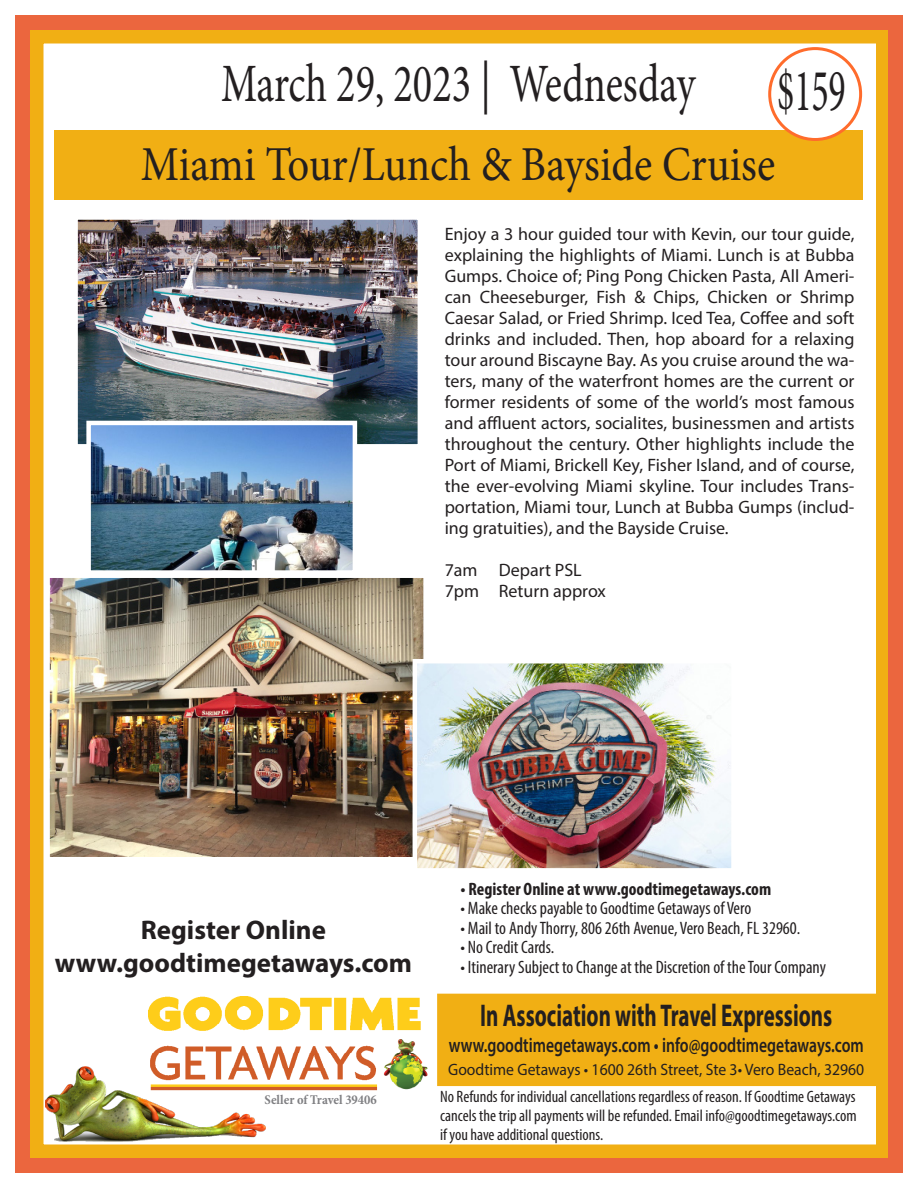
<style>
.page{position:relative;width:918px;height:1188px;background:#fff}
.page>*{position:absolute;margin:0;border:0;box-sizing:border-box;transform-origin:0 0}
.t1{font:60px "Minion Pro";color:#231f20;scale:.6 1}
.t2{font:54px "Minion Pro";color:#231f20;scale:.75 1}
.t3{font:48.75px "Minion Pro";color:#231f20;scale:.88 1}
.t4{font:700 31.5px "Myriad Pro";color:#231f20;scale:.67 1}
.t5{font:700 27px "Myriad Pro";color:#231f20}
.t6{font:600 20.7px "Myriad Pro";color:#231f20;scale:.76 1}
.t7{font:18px/21px "Myriad Pro";color:#231f20;text-align:justify}
.t8{font:condensed 18px "Myriad Pro";color:#231f20}
.t9{font:700 condensed 18px "Myriad Pro";color:#231f20}
.t10{font:condensed 16.5px/18.8px "Myriad Pro";color:#231f20;text-align:justify}
.t11{font:16.5px "Myriad Pro";color:#231f20;scale:.95 1}
.t12{font:700 condensed 13.5px "Minion Pro";color:#808083}
</style>
<div class="page">
<div style="left:54px;top:130px;width:808px;height:70px;background:#f1af14"></div>
<div style="left:770px;top:49px;width:91px;height:90px;background:#fff;border-radius:50%"></div>
<div style="left:768px;top:47px;width:94px;height:94px;border:3px solid #ff6c2c;border-radius:50%"></div>
<img style="left:78px;top:220px;width:339px;height:224px">
<div style="left:73px;top:215px;width:349px;height:234px;border:4px solid #fff"></div>
<img style="left:50px;top:578px;width:373px;height:278px">
<div style="left:45px;top:573px;width:383px;height:288px;border:4px solid #fff"></div>
<img style="left:91px;top:426px;width:261px;height:144px">
<div style="left:86px;top:421px;width:271px;height:154px;border:4px solid #fff"></div>
<img style="left:418px;top:664px;width:313px;height:204px">
<div style="left:413px;top:659px;width:323px;height:214px;border:4px solid #fff"></div>
<div style="left:28px;top:28px;width:863px;height:1132px;border:15px solid #f1af14"></div>
<div style="left:15px;top:15px;width:888px;height:1158px;border:15px solid #eb663e"></div>
<img style="left:149px;top:996px;width:278px;height:94px">
<div style="left:437px;top:994px;width:439px;height:92px;background:#f1af14"></div>
<img style="left:45px;top:1067px;width:220px;height:75px">
<p class="t2" style="left:221px;top:47px;width:634px">March 29, 2023 | Wednesday</p>
<p class="t1" style="left:777px;top:50px;width:116px">$159</p>
<p class="t3" style="left:141px;top:132px;width:723px">Miami Tour/Lunch &amp; Bayside Cruise</p>
<p class="t7" style="left:445px;top:223px;width:411px">Enjoy a 3 hour guided tour with Kevin, our tour guide, explaining the highlights of Miami. Lunch is at Bubba Gumps. Choice of; Ping Pong Chicken Pasta, All Ameri&shy;can Cheeseburger, Fish &amp; Chips, Chicken or Shrimp Caesar Salad, or Fried Shrimp. Iced Tea, Coffee and soft drinks and included. Then, hop aboard for a relaxing tour around Biscayne Bay. As you cruise around the wa&shy;ters, many of the waterfront homes are the current or former residents of some of the world’s most famous and affluent actors, socialites, businessmen and artists throughout the century. Other highlights include the Port of Miami, Brickell Key, Fisher Island, and of course, the ever-evolving Miami skyline. Tour includes Trans&shy;portation, Miami tour, Lunch at Bubba Gumps (includ&shy;ing gratuities), and the Bayside Cruise.</p>
<p class="t7" style="left:445px;top:559px;width:139px">7am Depart PSL</p>
<p class="t7" style="left:445px;top:580px;width:163px">7pm Return approx</p>
<p class="t5" style="left:141px;top:913px;width:187px">Register Online</p>
<p class="t5" style="left:55px;top:945px;width:359px">www.goodtimegetaways.com</p>
<p class="t12" style="left:265px;top:1090px;width:114px">Seller of Travel 39406</p>
<p class="t9" style="left:461px;top:878px;width:312px">• Register Online at www.goodtimegetaways.com</p>
<p class="t8" style="left:461px;top:898px;width:292px">• Make checks payable to Goodtime Getaways of Vero</p>
<p class="t8" style="left:461px;top:917px;width:341px">• Mail to Andy Thorry, 806 26th Avenue, Vero Beach, FL 32960.</p>
<p class="t8" style="left:461px;top:937px;width:95px">• No Credit Cards.</p>
<p class="t8" style="left:461px;top:956px;width:367px">• Itinerary Subject to Change at the Discretion of the Tour Company</p>
<p class="t4" style="left:480px;top:995px;width:527px">In Association with Travel Expressions</p>
<p class="t6" style="left:449px;top:1032px;width:548px">www.goodtimegetaways.com • info@goodtimegetaways.com</p>
<p class="t10" style="left:440px;top:1087px;width:418px">No Refunds for individual cancellations regardless of reason. If Goodtime Getaways cancels the trip all payments will be refunded. Email info@goodtimegetaways.com if you have additional questions.</p>
<p class="t11" style="left:448px;top:1059px;width:440px">Goodtime Getaways • 1600 26th Street, Ste 3• Vero Beach, 32960</p>
</div>
